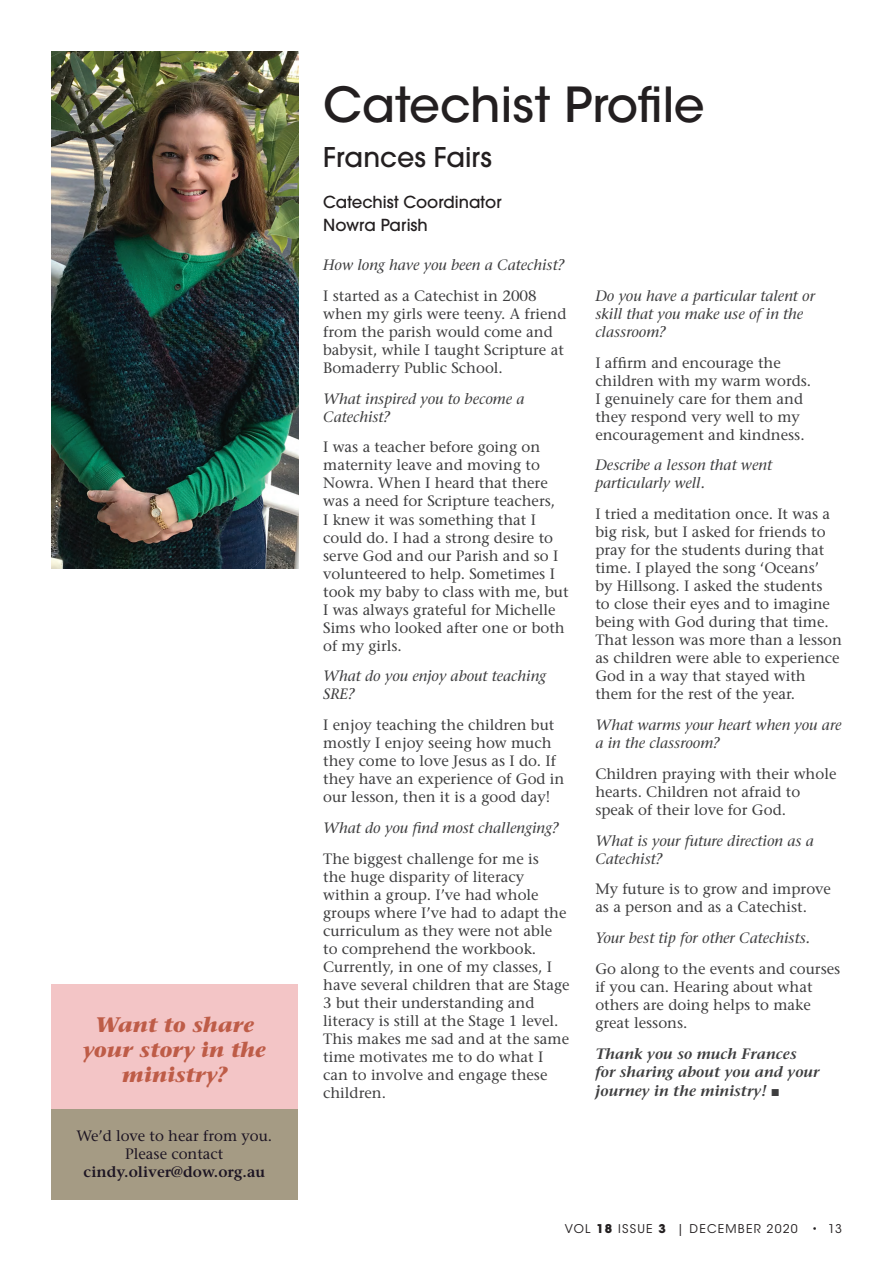
<style>
.page{position:relative;width:893px;height:1263px;background:#fff}
.page>*{position:absolute;margin:0;border:0;box-sizing:border-box;transform-origin:0 0}
.t1{font:500 48px "ITC Avant Garde Std";color:#231f20}
.t2{font:500 27px "ITC Avant Garde Pro";color:#231f20}
.t3{font:italic 700 21px/25.2px "Stone Serif Std";color:#be5c47;text-align:center}
.t4{font:500 16.5px/22.5px "ITC Avant Garde Pro";color:#231f20}
.t5{font:500 15px/18px "Stone Serif Std";color:#3e3e3f}
.t6{font:italic 500 15px/18px "Stone Serif Std";color:#3e3e3f}
.t7{font:italic 600 15px/18px "Stone Serif Std";color:#3e3e3f}
.t8{font:500 15px/18px "Stone Serif Std";color:#1d1523;text-align:center}
.t9{font:600 15px "Stone Serif Std";color:#1d1523}
.t10{font:12px "ITC Avant Garde Std";letter-spacing:.1em;color:#231f20}
.s1{font-family:"Arial";font-weight:700;font-style:normal}
.s2{font-weight:700}
</style>
<div class="page">
<div style="left:51px;top:984px;width:247px;height:126px;background:#f3c5c6"></div>
<div style="left:51px;top:1109px;width:247px;height:91px;background:#a59b84"></div>
<img style="left:51px;top:51px;width:247px;height:518px">
<h3 class="t3" style="left:83px;top:1012px;width:184px">Want to share your story in the ministry?</h3>
<p class="t8" style="left:76px;top:1127px;width:197px">We’d love to hear from you.<br>Please contact</p>
<p class="t9" style="left:84px;top:1163px;width:183px">cindy.oliver@dow.org.au</p>
<h1 class="t1" style="left:323px;top:75px;width:383px">Catechist Profile</h1>
<h2 class="t2" style="left:323px;top:140px;width:170px">Frances Fairs</h2>
<p class="t4" style="left:323px;top:191px;width:180px">Catechist Coordinator<br>Nowra Parish</p>
<p class="t6" style="left:323px;top:256px;width:243px">How long have you been a Catechist?</p>
<p class="t5" style="left:323px;top:287px;width:245px">I started as a Catechist in 2008 when my girls were teeny. A friend from the parish would come and babysit, while I taught Scripture at<br>Bomaderry Public School.</p>
<p class="t6" style="left:323px;top:390px;width:203px">What inspired you to become a<br>Catechist?</p>
<p class="t5" style="left:323px;top:438px;width:247px">I was a teacher before going on maternity leave and moving to<br>Nowra. When I heard that there was a need for Scripture teachers,<br>I knew it was something that I could do. I had a strong desire to serve God and our Parish and so I volunteered to help. Sometimes I took my baby to class with me, but<br>I was always grateful for Michelle<br>Sims who looked after one or both of my girls.</p>
<p class="t6" style="left:323px;top:667px;width:225px">What do you enjoy about teaching<br>SRE?</p>
<p class="t5" style="left:323px;top:716px;width:243px">I enjoy teaching the children but mostly I enjoy seeing how much they come to love Jesus as I do. If they have an experience of God in our lesson, then it is a good day!</p>
<p class="t6" style="left:323px;top:819px;width:237px">What do you find most challenging?</p>
<p class="t5" style="left:323px;top:849px;width:248px">The biggest challenge for me is<br>the huge disparity of literacy within a group. I’ve had whole groups where I’ve had to adapt the curriculum as they were not able to comprehend the workbook.<br>Currently, in one of my classes, I have several children that are Stage<br>3 but their understanding and literacy is still at the Stage 1 level.<br>This makes me sad and at the same time motivates me to do what I can to involve and engage these children.</p>
<p class="t6" style="left:595px;top:287px;width:221px">Do you have a particular talent or skill that you make use of in the classroom?</p>
<p class="t5" style="left:595px;top:353px;width:217px">I affirm and encourage the children with my warm words.<br>I genuinely care for them and they respond very well to my encouragement and kindness.</p>
<p class="t6" style="left:595px;top:456px;width:178px">Describe a lesson that went particularly well.</p>
<p class="t5" style="left:595px;top:505px;width:248px">I tried a meditation once. It was a big risk, but I asked for friends to pray for the students during that time. I played the song ‘Oceans’<br>by Hillsong. I asked the students<br>to close their eyes and to imagine being with God during that time.<br>That lesson was more than a lesson as children were able to experience<br>God in a way that stayed with them for the rest of the year.</p>
<p class="t6" style="left:595px;top:716px;width:248px">What warms your heart when you are a in the classroom?</p>
<p class="t5" style="left:595px;top:764px;width:243px">Children praying with their whole hearts. Children not afraid to speak of their love for God.</p>
<p class="t6" style="left:595px;top:831px;width:220px">What is your future direction as a<br>Catechist?</p>
<p class="t5" style="left:595px;top:880px;width:237px">My future is to grow and improve as a person and as a Catechist.</p>
<p class="t6" style="left:595px;top:929px;width:216px">Your best tip for other Catechists.</p>
<p class="t5" style="left:595px;top:959px;width:247px">Go along to the events and courses if you can. Hearing about what others are doing helps to make great lessons.</p>
<p class="t7" style="left:595px;top:1044px;width:226px">Thank you so much Frances for sharing about you and your</p>
<p class="t7" style="left:595px;top:1082px;width:186px">journey in the ministry! <span class="s1">■</span></p>
<p class="t10" style="left:565px;top:1222px;width:279px">VOL <span class="s2">18</span> ISSUE <span class="s2">3</span> | DECEMBER 2020 • 13</p>
</div>
